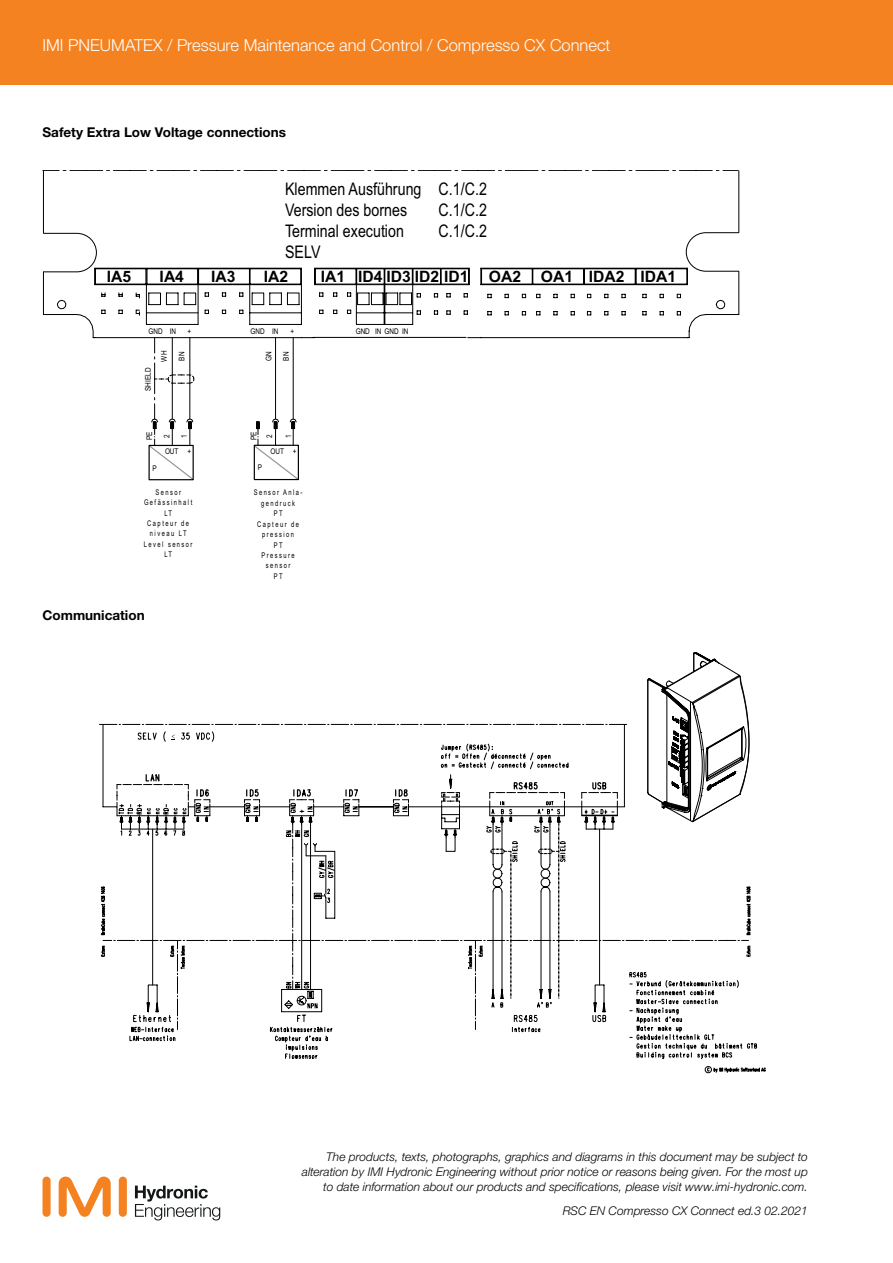
<style>
.page{position:relative;width:893px;height:1263px;background:#fff}
.page>*{position:absolute;margin:0;border:0;box-sizing:border-box;transform-origin:0 0}
.t1{font:17.4px/20.9px "Arial Narrow";color:#000}
.t2{font:300 16.5px "Helvetica Neue LTW1 G";color:#fff}
.t3{font:700 15.6px "Arial";color:#000}
.t4{font:700 13.5px "Helvetica Neue LTW1 G";color:#000}
.t5{font:italic 300 12px/15px "Helvetica Neue LTW1 G";color:#000;text-align:right}
.t6{font:7.8px/10.5px "Arial Narrow";letter-spacing:.205em;color:#000;text-align:center;scale:.9 1}
.t7{font:7.8px/15.6px "Arial Narrow";letter-spacing:.205em;color:#000;text-align:center}
.t8{font:7.8px "Arial Narrow";color:#000}
</style>
<div class="page">
<div style="left:119px;top:1176px;width:8px;height:41px;background:#f58220;border-radius:4px"></div>
<div style="left:43px;top:1176px;width:8px;height:41px;background:#f58220;border-radius:4px"></div>
<svg style="left:59px;top:1176px;width:52px;height:41px"></svg>
<svg style="left:135px;top:1185px;width:85px;height:35px"></svg>
<div style="left:0;top:0;width:893px;height:85px;background:#f58220"></div>
<svg style="left:43px;top:272px;width:696px;height:67px"></svg>
<svg style="left:43px;top:170px;width:696px;height:102px"></svg>
<svg style="left:554px;top:294px;width:4px;height:4px"></svg>
<svg style="left:536px;top:311px;width:5px;height:5px"></svg>
<svg style="left:536px;top:294px;width:5px;height:4px"></svg>
<svg style="left:571px;top:311px;width:4px;height:5px"></svg>
<svg style="left:571px;top:294px;width:4px;height:4px"></svg>
<svg style="left:554px;top:311px;width:4px;height:5px"></svg>
<svg style="left:604px;top:294px;width:5px;height:4px"></svg>
<svg style="left:587px;top:311px;width:4px;height:5px"></svg>
<svg style="left:587px;top:294px;width:4px;height:4px"></svg>
<svg style="left:622px;top:311px;width:4px;height:5px"></svg>
<svg style="left:622px;top:294px;width:4px;height:4px"></svg>
<svg style="left:604px;top:311px;width:5px;height:5px"></svg>
<svg style="left:148px;top:268px;width:322px;height:213px"></svg>
<svg style="left:99px;top:652px;width:667px;height:421px"></svg>
<h2 class="t2" style="left:43px;top:35px;width:569px">IMI PNEUMATEX / Pressure Maintenance and Control / Compresso CX Connect</h2>
<p class="t4" style="left:43px;top:124px;width:245px">Safety Extra Low Voltage connections</p>
<h1 class="t1" style="left:285px;top:178px;width:203px">Klemmen Ausführung C.1/C.2<br>Version des bornes</h1>
<h1 class="t1" style="left:439px;top:199px;width:50px">C.1/C.2</h1>
<h1 class="t1" style="left:285px;top:220px;width:120px">Terminal execution</h1>
<h1 class="t1" style="left:439px;top:220px;width:50px">C.1/C.2</h1>
<h1 class="t1" style="left:285px;top:240px;width:37px">SELV</h1>
<h3 class="t3" style="left:107px;top:266px;width:26px">IA5</h3>
<h3 class="t3" style="left:160px;top:266px;width:26px">IA4</h3>
<h3 class="t3" style="left:211px;top:266px;width:26px">IA3</h3>
<h3 class="t3" style="left:264px;top:266px;width:26px">IA2</h3>
<h3 class="t3" style="left:321px;top:266px;width:149px">IA1 ID4 ID3 ID2 ID1</h3>
<h3 class="t3" style="left:489px;top:266px;width:34px">OA2</h3>
<h3 class="t3" style="left:541px;top:266px;width:137px">OA1 IDA2 IDA1</h3>
<p class="t7" style="left:149px;top:323px;width:29px">GND IN</p>
<p class="t7" style="left:188px;top:323px;width:5px">+</p>
<p class="t7" style="left:250px;top:323px;width:30px">GND IN</p>
<p class="t7" style="left:291px;top:323px;width:5px">+</p>
<p class="t8" style="left:356px;top:326px;width:54px">GND IN GND IN</p>
<p class="t7" style="left:140px;top:391px;width:25px;rotate:-90deg">SHIELD</p>
<p class="t7" style="left:156px;top:361px;width:12px;rotate:-90deg">WH</p>
<p class="t7" style="left:174px;top:361px;width:10px;rotate:-90deg">BN</p>
<p class="t7" style="left:261px;top:361px;width:11px;rotate:-90deg">GN</p>
<p class="t7" style="left:278px;top:361px;width:10px;rotate:-90deg">BN</p>
<p class="t7" style="left:141px;top:440px;width:10px;rotate:-90deg">PE</p>
<p class="t7" style="left:159px;top:438px;width:5px;rotate:-90deg">2</p>
<p class="t7" style="left:176px;top:438px;width:5px;rotate:-90deg">1</p>
<p class="t7" style="left:246px;top:440px;width:10px;rotate:-90deg">PE<br>2</p>
<p class="t7" style="left:280px;top:438px;width:5px;rotate:-90deg">1</p>
<p class="t7" style="left:152px;top:460px;width:6px">P</p>
<p class="t7" style="left:165px;top:443px;width:28px">OUT +</p>
<p class="t6" style="left:144px;top:486px;width:55px">Sensor<br>Gefässinhalt<br>LT<br>Capteur de niveau LT</p>
<p class="t6" style="left:164px;top:549px;width:10px">LT</p>
<p class="t6" style="left:144px;top:539px;width:56px">Level sensor</p>
<p class="t4" style="left:43px;top:606px;width:104px">Communication</p>
<p class="t7" style="left:258px;top:459px;width:6px">P</p>
<p class="t7" style="left:270px;top:443px;width:28px">OUT +</p>
<p class="t6" style="left:254px;top:487px;width:56px">Sensor Anla-</p>
<p class="t6" style="left:274px;top:508px;width:11px">PT</p>
<p class="t6" style="left:262px;top:529px;width:37px">pression</p>
<p class="t6" style="left:261px;top:497px;width:39px">gendruck</p>
<p class="t6" style="left:257px;top:518px;width:48px">Capteur de</p>
<p class="t6" style="left:261px;top:539px;width:39px">PT<br>Pressure sensor<br>PT</p>
<p class="t5" style="left:302px;top:1149px;width:508px">The products, texts, photographs, graphics and diagrams in this document may be subject to alteration by IMI Hydronic Engineering without prior notice or reasons being given. For the most up to date information about our products and specifications, please visit www.imi-hydronic.com.</p>
<p class="t5" style="left:563px;top:1203px;width:247px">RSC EN Compresso CX Connect ed.3 02.2021</p>
</div>
